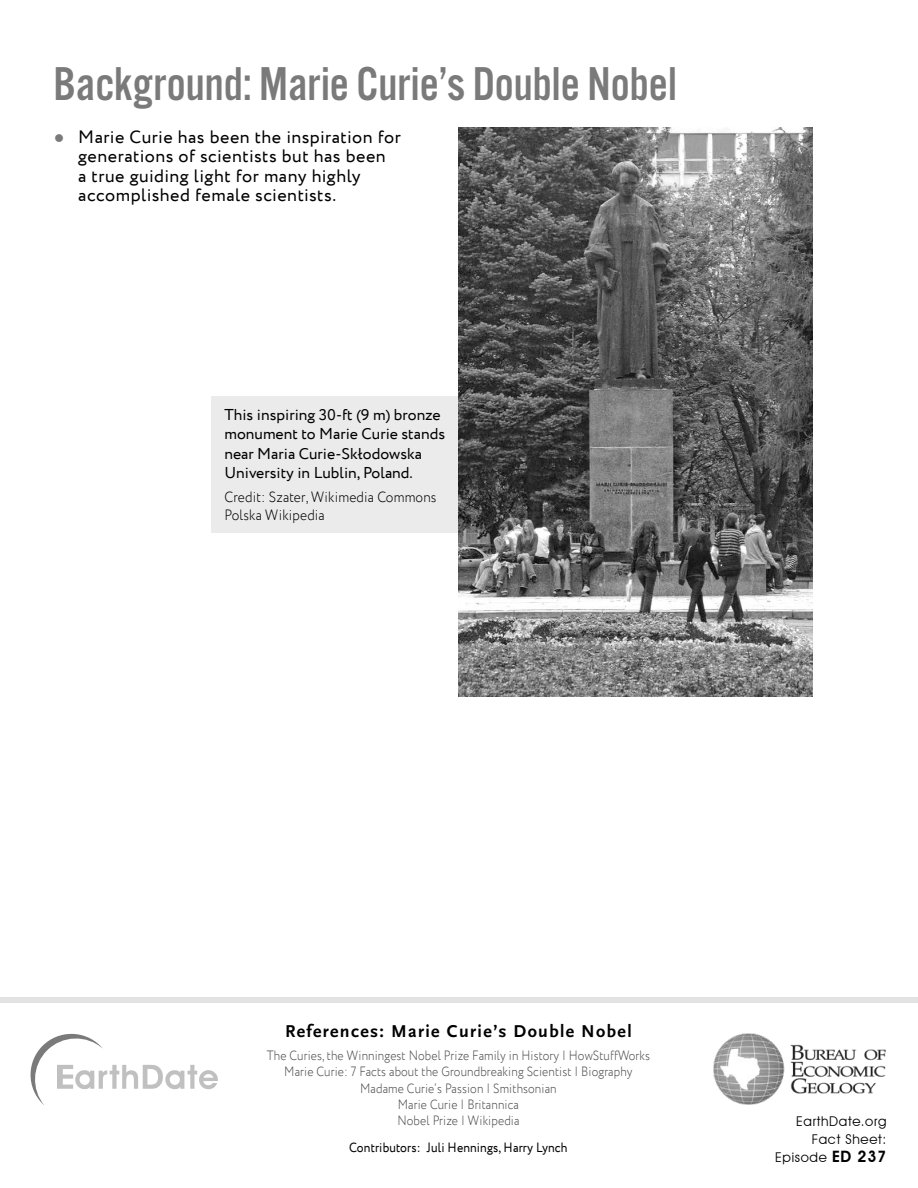
<style>
.page{position:relative;width:918px;height:1188px;background:#fff}
.page>*{position:absolute;margin:0;border:0;box-sizing:border-box;transform-origin:0 0}
.t1{font:49.35px "Alternate Got No 3 D";color:#7a7a7a}
.t2{font:18px/19.4px "Circe";letter-spacing:.025em;color:#000}
.t3{font:700 18px "Scala Sans Pro";letter-spacing:.075em;color:#000}
.t4{font:15.75px/19.5px "Circe";color:#000}
.t5{font:300 15px/18px "Circe";letter-spacing:.01em;color:#000;scale:.9 1}
.t6{font:300 13.5px/16.2px "Circe";letter-spacing:.01em;color:#4b4b4b;text-align:center;scale:.87 1}
.t7{font:13.5px "Circe";letter-spacing:.01em;color:#000;scale:.9 1}
.t8{font:13.5px/18px "Avant Garde IT Cby BT";letter-spacing:.05em;color:#000;text-align:right}
.s1{color:#7a7a7a}
.s2{font-weight:600;font-size:15.75px}
</style>
<div class="page">
<img style="left:713px;top:1034px;width:173px;height:71px">
<svg style="left:30px;top:1033px;width:188px;height:72px"></svg>
<div style="left:0;top:998px;width:918px;height:5px;background:#e2e2e2"></div>
<div style="left:212px;top:396px;width:250px;height:136px;background:#ebebeb"></div>
<img style="left:458px;top:128px;width:354px;height:569px">
<h1 class="t1" style="left:53px;top:58px;width:625px">Background: Marie Curie’s Double Nobel</h1>
<h2 class="t2" style="left:78px;top:128px;width:324px;text-indent:-24px"><span class="s1">●</span> Marie Curie has been the inspiration for generations of scientists but has been<br>a true guiding light for many highly accomplished female scientists.</h2>
<p class="t4" style="left:224px;top:405px;width:222px">This inspiring 30-ft (9 m) bronze monument to Marie Curie stands near Maria Curie-Skłodowska<br>University in Lublin, Poland.</p>
<p class="t5" style="left:224px;top:488px;width:237px">Credit: Szater, Wikimedia Commons<br>Polska Wikipedia</p>
<h2 class="t3" style="left:285px;top:1021px;width:348px">References: Marie Curie’s Double Nobel</h2>
<p class="t6" style="left:267px;top:1048px;width:442px">The Curies, the Winningest Nobel Prize Family in History | HowStuffWorks Marie Curie: 7 Facts about the Groundbreaking Scientist | Biography Madame Curie’s Passion | Smithsonian<br>Marie Curie | Britannica<br>Nobel Prize | Wikipedia</p>
<p class="t7" style="left:349px;top:1139px;width:244px">Contributors: Juli Hennings, Harry Lynch</p>
<p class="t8" style="left:775px;top:1113px;width:113px">EarthDate.org<br>Fact Sheet:<br>Episode <span class="s2">ED 237</span></p>
</div>
